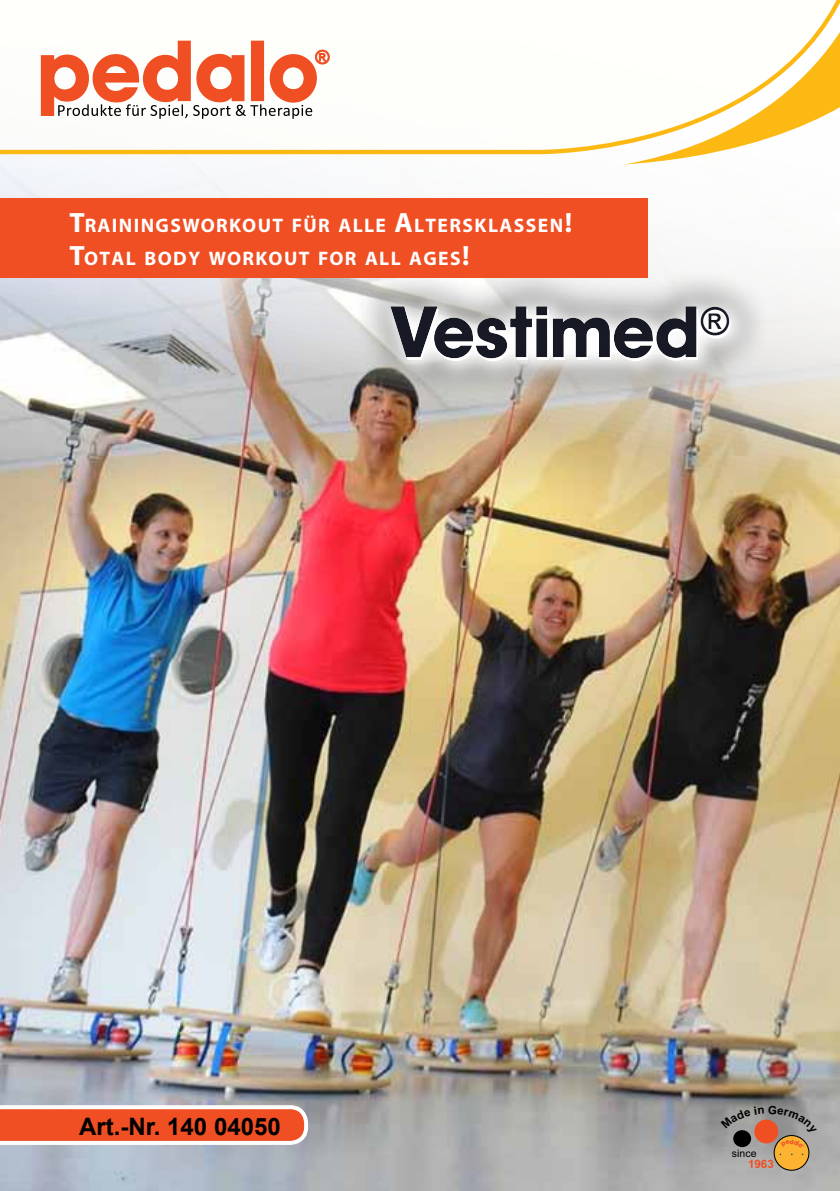
<style>
.page{position:relative;width:840px;height:1191px;background:#fff}
.page>*{position:absolute;margin:0;border:0;box-sizing:border-box;transform-origin:0 0}
.t1{font:70px "Avant G Bold";letter-spacing:.04em;color:#181a26}
.t2{font:700 24px "Arial";color:#000}
.t3{font:700 19.6px/33.6px "Myriad Pro";letter-spacing:.07em;color:#fff}
.t4{font:700 11.6px "Arial";color:#f04e23}
.t5{font:10.6px "Arial";color:#000}
.s1{font-size:28px}
</style>
<div class="page">
<img style="left:0;top:156px;width:839px;height:1035px">
<svg style="left:621px;top:156px;width:218px;height:9px"></svg>
<svg style="left:0;top:0;width:839px;height:156px"></svg>
<svg style="left:0;top:1105px;width:308px;height:39px"></svg>
<div style="left:346px;top:263px;width:420px;height:136px;background:#000;opacity:.5"></div>
<svg style="left:368px;top:284px;width:385px;height:100px;background:#b9b6b1"></svg>
<div style="left:376px;top:275px;width:381px;height:105px;background:#000;opacity:.36"></div>
<div style="left:0;top:198px;width:646px;height:80px;background:#f04e23"></div>
<div style="left:773px;top:1135px;width:35px;height:35px;background:#fcb331;border-radius:50%"></div>
<div style="left:773px;top:1135px;width:36px;height:35px;border:1px solid #000;border-radius:50%"></div>
<svg style="left:41px;top:41px;width:288px;height:78px"></svg>
<svg style="left:720px;top:1105px;width:96px;height:42px;background:#9f897c"></svg>
<p class="t3" style="left:69px;top:207px;width:504px"><span class="s1">T</span>RAININGSWORKOUT FÜR ALLE <span class="s1">A</span>LTERSKLASSEN<span class="s1">!<br>T</span>OTAL BODY WORKOUT FOR ALL AGES<span class="s1">!</span></p>
<h1 class="t1" style="left:390px;top:291px;width:341px">Vestimed<sup>®</sup></h1>
<p class="t2" style="left:79px;top:1110px;width:203px">Art.-Nr. 140 04050</p>
<p class="t5" style="left:731px;top:1146px;width:26px">since</p>
<p class="t4" style="left:747px;top:1155px;width:27px">1963</p>
</div>
